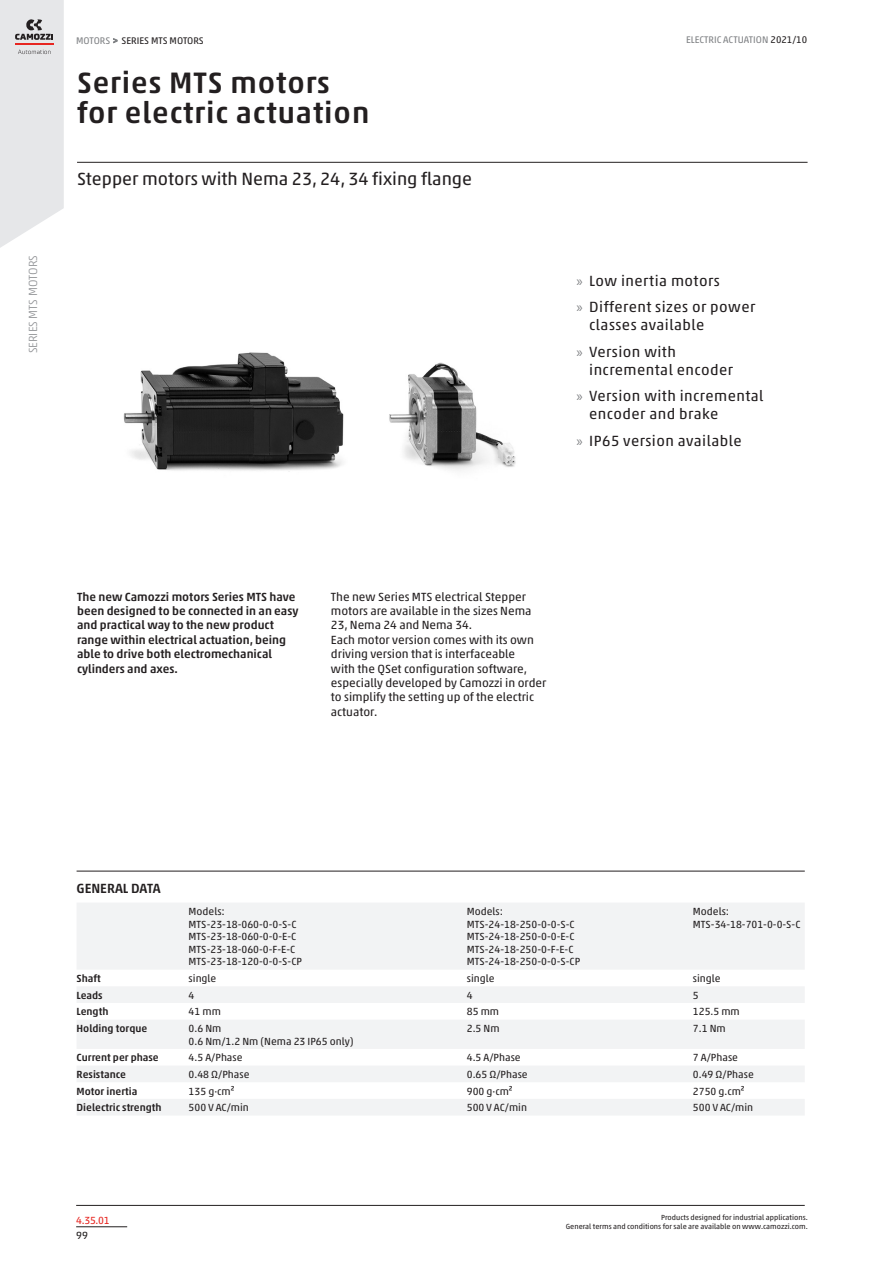
<style>
.page{position:relative;width:893px;height:1263px;background:#fff}
.page>*{position:absolute;margin:0;border:0;box-sizing:border-box;transform-origin:0 0}
.overtureTitle_value{font:500 30px/30px "Akko W1 G";letter-spacing:.03em;color:#231f20}
.overtureSubtitle_val{font:18px "Akko W1 G";color:#231f20}
.t1{font:15px/18px "Akko W1 G";letter-spacing:.03em;color:#231f20}
.sectionTitle_value{font:500 13.5px "Akko W1 G";color:#231f20}
.normal_value{font:12px/14.4px "Akko W1 G";color:#231f20}
.normalBold_value{font:500 12px/14.4px "Akko W1 G";color:#231f20}
.t2{font:300 12px "Akko W1 G";color:#939598}
.properties_value{font:10.5px/12.6px "Akko W1 G";color:#231f20}
.properties_name{font:500 10.5px "Akko W1 G";color:#231f20}
.secL{font:10.5px "Akko W1 G";color:#e72621}
.sec4L{font:10.5px "Akko W1 G";color:#231f20}
.footTitleL{font:9.75px "Akko W1 G";color:#808285}
.headTitleL{font:9.75px "Akko W1 G";color:#231f20}
.footNotesL{font:7.5px/9px "Akko W1 G";color:#231f20;text-align:right}
.s1{color:#808285}
.s2{font-size:9px;color:#808285}
.s3{color:#231f20}
.s4{font-family:"Myriad Pro";color:#808285}
</style>
<div class="page">
<hr style="left:76px;top:1226px;width:51px;height:1px;background:#231f20">
<svg style="left:0;top:0;width:64px;height:248px;background:#e4e4e6"></svg>
<hr style="left:77px;top:162px;width:730px;height:1px;background:#231f20">
<hr style="left:76px;top:1205px;width:729px;height:1px;background:#231f20">
<svg style="left:77px;top:903px;width:727px;height:212px;fill:#f2f3f4"></svg>
<hr style="left:77px;top:871px;width:728px;height:1px;background:#231f20">
<img style="left:123px;top:352px;width:393px;height:120px">
<p class="t2" style="left:24px;top:353px;width:100px;rotate:-90deg">SERIES MTS MOTORS</p>
<p class="headTitleL" style="left:76px;top:33px;width:129px"><span class="s1">MOTORS</span> <span class="s2">&gt;</span> SERIES MTS MOTORS</p>
<p class="footTitleL" style="left:686px;top:33px;width:123px">ELECTRIC ACTUATION <span class="s3">2021/10</span></p>
<p class="overtureTitle_value" style="left:77px;top:66px;width:294px">Series MTS motors for electric actuation</p>
<p class="overtureSubtitle_val" style="left:77px;top:166px;width:397px">Stepper motors with Nema 23, 24, 34 fixing flange</p>
<p class="t1" style="left:576px;top:270px;width:145px"><span class="s4">»</span> Low inertia motors</p>
<p class="t1" style="left:589px;top:297px;width:168px;text-indent:-13px"><span class="s4">»</span> Different sizes or power classes available</p>
<p class="t1" style="left:589px;top:341px;width:145px;text-indent:-13px"><span class="s4">»</span> Version with incremental encoder</p>
<p class="t1" style="left:589px;top:386px;width:176px;text-indent:-13px"><span class="s4">»</span> Version with incremental encoder and brake</p>
<p class="t1" style="left:576px;top:431px;width:167px"><span class="s4">»</span> IP65 version available</p>
<p class="normalBold_value" style="left:77px;top:588px;width:223px">The new Camozzi motors Series MTS have been designed to be connected in an easy and practical way to the new product range within electrical actuation, being able to drive both electromechanical cylinders and axes.</p>
<p class="normal_value" style="left:331px;top:588px;width:217px">The new Series MTS electrical Stepper motors are available in the sizes Nema 23, Nema 24 and Nema 34.<br>Each motor version comes with its own driving version that is interfaceable<br>with the QSet configuration software, especially developed by Camozzi in order to simplify the setting up of the electric actuator.</p>
<p class="sectionTitle_value" style="left:77px;top:878px;width:86px">GENERAL DATA</p>
<p class="properties_value" style="left:189px;top:904px;width:115px">Models:<br>MTS-23-18-060-0-0-S-C<br>MTS-23-18-060-0-0-E-C<br>MTS-23-18-060-0-F-E-C<br>MTS-23-18-120-0-0-S-CP</p>
<p class="properties_value" style="left:467px;top:904px;width:115px">Models:<br>MTS-24-18-250-0-0-S-C<br>MTS-24-18-250-0-0-E-C<br>MTS-24-18-250-0-F-E-C<br>MTS-24-18-250-0-0-S-CP</p>
<p class="properties_value" style="left:693px;top:904px;width:109px">Models:<br>MTS-34-18-701-0-0-S-C</p>
<p class="properties_name" style="left:77px;top:971px;width:26px">Shaft</p>
<p class="properties_value" style="left:189px;top:971px;width:29px">single</p>
<p class="properties_value" style="left:467px;top:971px;width:29px">single</p>
<p class="properties_value" style="left:693px;top:971px;width:29px">single</p>
<p class="properties_name" style="left:77px;top:987px;width:28px">Leads</p>
<p class="properties_value" style="left:189px;top:988px;width:7px">4</p>
<p class="properties_value" style="left:467px;top:988px;width:7px">4</p>
<p class="properties_value" style="left:693px;top:988px;width:7px">5</p>
<p class="properties_name" style="left:77px;top:1004px;width:33px">Length</p>
<p class="properties_value" style="left:189px;top:1005px;width:34px">41 mm</p>
<p class="properties_value" style="left:467px;top:1005px;width:34px">85 mm</p>
<p class="properties_value" style="left:693px;top:1005px;width:48px">125.5 mm</p>
<p class="properties_name" style="left:77px;top:1021px;width:72px">Holding torque</p>
<p class="properties_value" style="left:189px;top:1021px;width:166px">0.6 Nm<br>0.6 Nm/1.2 Nm (Nema 23 IP65 only)</p>
<p class="properties_value" style="left:467px;top:1021px;width:34px">2.5 Nm</p>
<p class="properties_value" style="left:693px;top:1021px;width:34px">7.1 Nm</p>
<p class="properties_name" style="left:77px;top:1050px;width:84px">Current per phase</p>
<p class="properties_value" style="left:189px;top:1051px;width:55px">4.5 A/Phase</p>
<p class="properties_value" style="left:467px;top:1051px;width:55px">4.5 A/Phase</p>
<p class="properties_value" style="left:693px;top:1051px;width:47px">7 A/Phase</p>
<p class="properties_name" style="left:77px;top:1066px;width:51px">Resistance</p>
<p class="properties_value" style="left:189px;top:1067px;width:62px">0.48 Ω/Phase</p>
<p class="properties_value" style="left:467px;top:1067px;width:62px">0.65 Ω/Phase</p>
<p class="properties_value" style="left:693px;top:1067px;width:62px">0.49 Ω/Phase</p>
<p class="properties_name" style="left:77px;top:1083px;width:62px">Motor inertia</p>
<p class="properties_value" style="left:189px;top:1084px;width:47px">135 g·cm²</p>
<p class="properties_value" style="left:467px;top:1084px;width:47px">900 g·cm²</p>
<p class="properties_value" style="left:693px;top:1084px;width:53px">2750 g.cm²</p>
<p class="properties_name" style="left:77px;top:1100px;width:87px">Dielectric strength</p>
<p class="properties_value" style="left:189px;top:1101px;width:62px">500 V AC/min</p>
<p class="properties_value" style="left:467px;top:1101px;width:62px">500 V AC/min</p>
<p class="properties_value" style="left:693px;top:1101px;width:62px">500 V AC/min</p>
<p class="secL" style="left:76px;top:1212px;width:35px">4.35.01</p>
<p class="sec4L" style="left:76px;top:1228px;width:13px">99</p>
<p class="footNotesL" style="left:566px;top:1212px;width:243px">Products designed for industrial applications.<br>General terms and conditions for sale are available on www.camozzi.com.</p>
</div>
